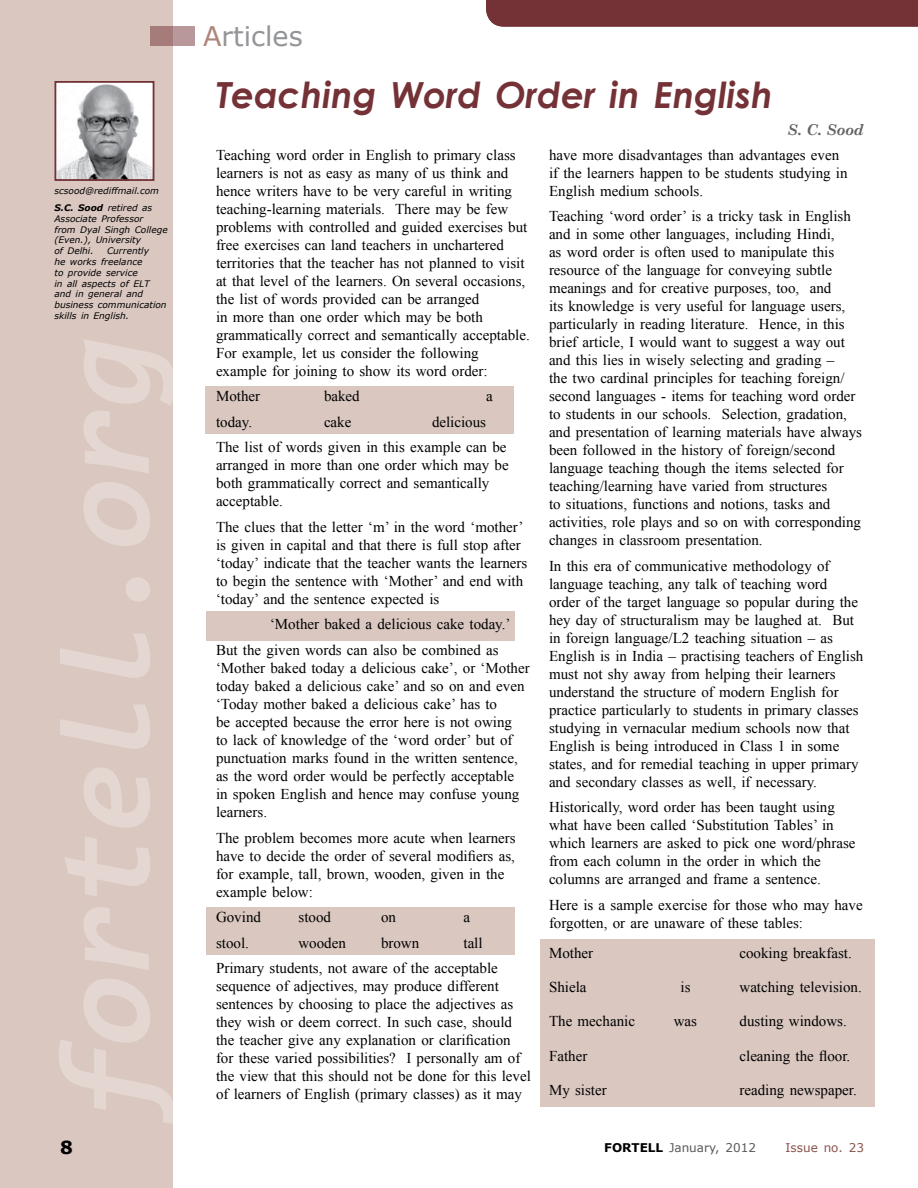
<style>
.page{position:relative;width:918px;height:1188px;background:#fff}
.page>*{position:absolute;margin:0;border:0;box-sizing:border-box;transform-origin:0 0}
.t1{font:italic 700 36px "Century Gothic";color:#743237}
.t2{font:27px "Verdana";color:#939598}
.t3{font:700 18px "Verdana";color:#000}
.t4{font:15px/18px "Times New Roman";color:#000}
.t5{font:italic 700 15px "Century Schoolbook";color:#636466}
.t6{font:12px "Verdana";color:#58595b}
.t7{font:12px "Verdana";color:#8a534c}
.t8{font:italic 9px/10.8px "Verdana";color:#000}
.s1{font-weight:700}
.s2{color:#ae867c}
.s3{font-weight:700;color:#000}
</style>
<div class="page">
<div style="left:0;top:0;width:173px;height:1188px;background:#d9c7c0"></div>
<svg style="left:150px;top:26px;width:45px;height:20px"></svg>
<div style="left:486px;top:0;width:432px;height:27px;background:#743237"></div>
<div style="left:205px;top:386px;width:309px;height:48px;background:#d9c7c0"></div>
<div style="left:207px;top:612px;width:308px;height:29px;background:#d9c7c0"></div>
<div style="left:207px;top:907px;width:308px;height:47px;background:#d9c7c0"></div>
<div style="left:540px;top:940px;width:335px;height:167px;background:#d9c7c0"></div>
<img style="left:58px;top:84px;width:93px;height:94px">
<div style="left:55px;top:81px;width:99px;height:100px;border:2px solid #743237"></div>
<p class="t8" style="left:55px;top:182px;width:106px;line-height:17.2px">scsood@rediffmail.com<br><span class="s1">S.C. Sood</span> retired as</p>
<p class="t8" style="left:55px;top:213px;width:115px">Associate Professor<br>from Dyal Singh College (Even.), University<br>of Delhi.</p>
<p class="t8" style="left:55px;top:245px;width:114px;text-indent:53px">Currently<br>he works freelance<br>to provide service<br>in all aspects of ELT and in general and business communication skills in English.</p>
<p class="t3" style="left:60px;top:1135px;width:14px">8</p>
<h2 class="t2" style="left:203px;top:18px;width:101px"><span class="s2">A</span>rticles</h2>
<h1 class="t1" style="left:216px;top:68px;width:558px">Teaching Word Order in English</h1>
<p class="t4" style="left:216px;top:145px;width:315px">Teaching word order in English to primary class learners is not as easy as many of us think and hence writers have to be very careful in writing teaching-learning materials. There may be few problems with controlled and guided exercises but free exercises can land teachers in unchartered territories that the teacher has not planned to visit at that level of the learners. On several occasions, the list of words provided can be arranged<br>in more than one order which may be both grammatically correct and semantically acceptable.<br>For example, let us consider the following example for joining to show its word order:</p>
<p class="t4" style="left:216px;top:387px;width:46px">Mother</p>
<p class="t4" style="left:324px;top:387px;width:37px">baked</p>
<p class="t4" style="left:486px;top:387px;width:8px">a</p>
<p class="t4" style="left:216px;top:413px;width:38px">today.</p>
<p class="t4" style="left:324px;top:413px;width:29px">cake</p>
<p class="t4" style="left:216px;top:409px;width:292px;line-height:25.5px;text-indent:216px">delicious<br>The list of words given in this example can be</p>
<p class="t4" style="left:216px;top:456px;width:294px">arranged in more than one order which may be both grammatically correct and semantically acceptable.</p>
<p class="t4" style="left:216px;top:518px;width:313px">The clues that the letter ‘m’ in the word ‘mother’ is given in capital and that there is full stop after ‘today’ indicate that the teacher wants the learners to begin the sentence with ‘Mother’ and end with ‘today’ and the sentence expected is</p>
<p class="t4" style="left:216px;top:611px;width:296px;line-height:25.5px;text-indent:54px">‘Mother baked a delicious cake today.’<br>But the given words can also be combined as</p>
<p class="t4" style="left:216px;top:659px;width:315px">‘Mother baked today a delicious cake’, or ‘Mother today baked a delicious cake’ and so on and even ‘Today mother baked a delicious cake’ has to<br>be accepted because the error here is not owing<br>to lack of knowledge of the ‘word order’ but of punctuation marks found in the written sentence, as the word order would be perfectly acceptable<br>in spoken English and hence may confuse young learners.</p>
<p class="t4" style="left:216px;top:828px;width:301px">The problem becomes more acute when learners have to decide the order of several modifiers as, for example, tall, brown, wooden, given in the example below:</p>
<p class="t4" style="left:216px;top:908px;width:46px">Govind</p>
<p class="t4" style="left:298px;top:908px;width:34px">stood</p>
<p class="t4" style="left:381px;top:908px;width:16px">on</p>
<p class="t4" style="left:464px;top:908px;width:8px">a</p>
<p class="t4" style="left:216px;top:933px;width:34px">stool.</p>
<p class="t4" style="left:298px;top:933px;width:49px">wooden</p>
<p class="t4" style="left:381px;top:933px;width:40px">brown</p>
<p class="t4" style="left:216px;top:930px;width:283px;line-height:25.5px;text-indent:248px">tall<br>Primary students, not aware of the acceptable</p>
<p class="t4" style="left:216px;top:977px;width:316px">sequence of adjectives, may produce different sentences by choosing to place the adjectives as they wish or deem correct. In such case, should the teacher give any explanation or clarification for these varied possibilities? I personally am of the view that this should not be done for this level of learners of English (primary classes) as it may</p>
<p class="t5" style="left:788px;top:118px;width:78px">S. C. Sood</p>
<p class="t4" style="left:549px;top:145px;width:300px">have more disadvantages than advantages even if the learners happen to be students studying in<br>English medium schools.</p>
<p class="t4" style="left:549px;top:207px;width:315px">Teaching ‘word order’ is a tricky task in English and in some other languages, including Hindi,<br>as word order is often used to manipulate this resource of the language for conveying subtle meanings and for creative purposes, too, and<br>its knowledge is very useful for language users, particularly in reading literature. Hence, in this brief article, I would want to suggest a way out and this lies in wisely selecting and grading –<br>the two cardinal principles for teaching foreign/ second languages - items for teaching word order to students in our schools. Selection, gradation, and presentation of learning materials have always been followed in the history of foreign/second language teaching though the items selected for teaching/learning have varied from structures<br>to situations, functions and notions, tasks and activities, role plays and so on with corresponding changes in classroom presentation.</p>
<p class="t4" style="left:549px;top:557px;width:316px">In this era of communicative methodology of language teaching, any talk of teaching word<br>order of the target language so popular during the hey day of structuralism may be laughed at. But in foreign language/L2 teaching situation – as English is in India – practising teachers of English must not shy away from helping their learners understand the structure of modern English for practice particularly to students in primary classes studying in vernacular medium schools now that English is being introduced in Class 1 in some states, and for remedial teaching in upper primary and secondary classes as well, if necessary.</p>
<p class="t4" style="left:549px;top:798px;width:308px">Historically, word order has been taught using what have been called ‘Substitution Tables’ in which learners are asked to pick one word/phrase from each column in the order in which the columns are arranged and frame a sentence.</p>
<p class="t4" style="left:549px;top:896px;width:315px">Here is a sample exercise for those who may have forgotten, or are unaware of these tables:</p>
<p class="t4" style="left:549px;top:944px;width:46px">Mother</p>
<p class="t4" style="left:740px;top:944px;width:114px">cooking breakfast.</p>
<p class="t4" style="left:549px;top:978px;width:39px">Shiela</p>
<p class="t4" style="left:681px;top:978px;width:12px">is</p>
<p class="t4" style="left:740px;top:978px;width:124px">watching television.</p>
<p class="t4" style="left:549px;top:1012px;width:88px">The mechanic</p>
<p class="t4" style="left:674px;top:1012px;width:25px">was</p>
<p class="t4" style="left:740px;top:1012px;width:109px">dusting windows.</p>
<p class="t4" style="left:549px;top:1046px;width:40px">Father</p>
<p class="t4" style="left:740px;top:1046px;width:112px">cleaning the floor.</p>
<p class="t4" style="left:549px;top:1081px;width:59px">My sister</p>
<p class="t4" style="left:740px;top:1081px;width:119px">reading newspaper.</p>
<p class="t6" style="left:604px;top:1139px;width:153px"><span class="s3">FORTELL</span> January, 2012</p>
<p class="t7" style="left:786px;top:1139px;width:80px">Issue no. 23</p>
</div>
